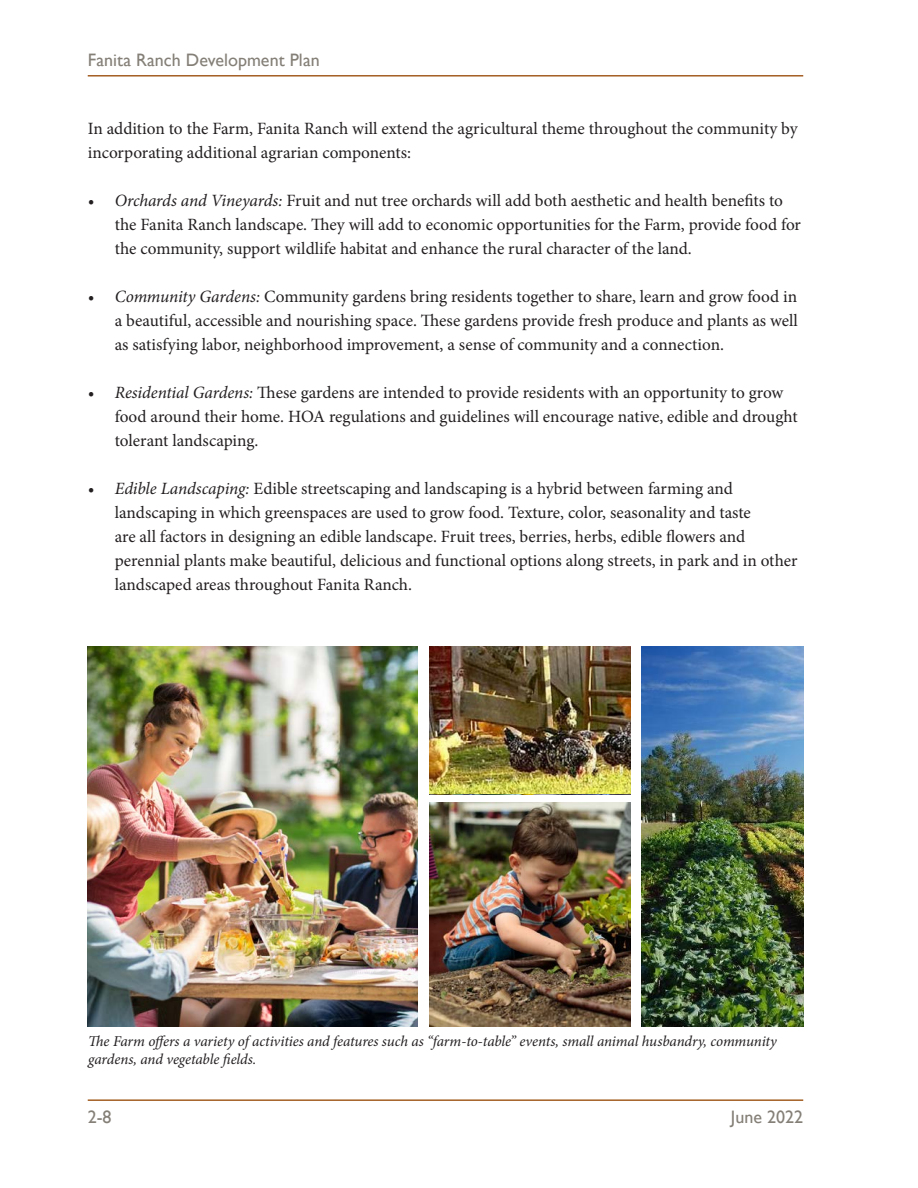
<style>
.page{position:relative;width:918px;height:1188px;background:#fff}
.page>*{position:absolute;margin:0;border:0;box-sizing:border-box;transform-origin:0 0}
.t1{font:18px "Gill Sans";color:#847f77}
.Body{font:17.25px/24px "Minion Pro";color:#231f20}
.Photo_Caption{font:italic 15px/18px "Minion Pro";letter-spacing:-.01em;color:#231f20}
.s1{font-style:italic}
</style>
<div class="page">
<hr style="left:88px;top:1099px;width:715px;height:2px;background:#a35e23">
<hr style="left:88px;top:75px;width:715px;height:2px;background:#a35e23">
<img style="left:430px;top:802px;width:201px;height:225px">
<img style="left:642px;top:646px;width:162px;height:381px">
<img style="left:88px;top:646px;width:330px;height:381px">
<img style="left:430px;top:646px;width:201px;height:147px">
<p class="t1" style="left:88px;top:50px;width:234px">Fanita Ranch Development Plan</p>
<p class="Body" style="left:88px;top:117px;width:711px">In addition to the Farm, Fanita Ranch will extend the agricultural theme throughout the community by incorporating additional agrarian components:</p>
<p class="Body" style="left:115px;top:189px;width:688px;text-indent:-27px"><span class="s1">• Orchards and Vineyards:</span> Fruit and nut tree orchards will add both aesthetic and health benefits to the Fanita Ranch landscape. They will add to economic opportunities for the Farm, provide food for the community, support wildlife habitat and enhance the rural character of the land.</p>
<p class="Body" style="left:115px;top:285px;width:685px;text-align:justify;text-indent:-27px"><span class="s1">• Community Gardens:</span> Community gardens bring residents together to share, learn and grow food in a beautiful, accessible and nourishing space. These gardens provide fresh produce and plants as well as satisfying labor, neighborhood improvement, a sense of community and a connection.</p>
<p class="Body" style="left:115px;top:381px;width:685px;text-indent:-27px"><span class="s1">• Residential Gardens:</span> These gardens are intended to provide residents with an opportunity to grow food around their home. HOA regulations and guidelines will encourage native, edible and drought tolerant landscaping.</p>
<p class="Body" style="left:115px;top:477px;width:684px;text-indent:-27px"><span class="s1">• Edible Landscaping:</span> Edible streetscaping and landscaping is a hybrid between farming and landscaping in which greenspaces are used to grow food. Texture, color, seasonality and taste<br>are all factors in designing an edible landscape. Fruit trees, berries, herbs, edible flowers and perennial plants make beautiful, delicious and functional options along streets, in park and in other landscaped areas throughout Fanita Ranch.</p>
<p class="Photo_Caption" style="left:88px;top:1032px;width:690px">The Farm offers a variety of activities and features such as “farm-to-table” events, small animal husbandry, community gardens, and vegetable fields.</p>
<p class="t1" style="left:88px;top:1106px;width:25px">2-8</p>
<p class="t1" style="left:731px;top:1106px;width:74px">June 2022</p>
</div>
